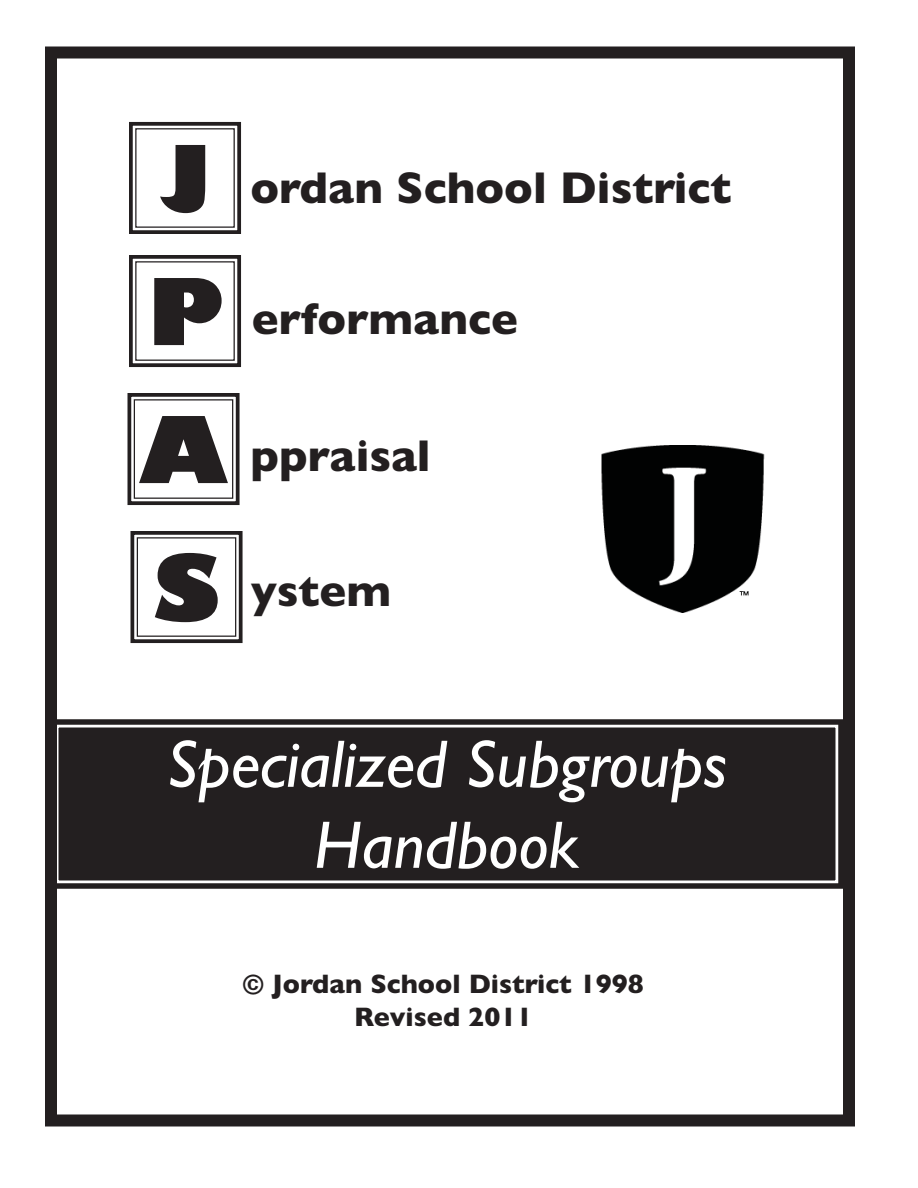
<style>
.page{position:relative;width:918px;height:1188px;background:#fff}
.page>*{position:absolute;margin:0;border:0;box-sizing:border-box;transform-origin:0 0}
.t1{font:800 90px/138px "Gill Sans";color:#231f20}
.t2{font:italic 67.5px/81px "Gill Sans";color:#fff;text-align:center}
.t3{font:700 45px "Gill Sans";color:#231f20}
.t4{font:700 27px/32.4px "Gill Sans";color:#231f20;text-align:center}
.s1{font-weight:800;font-size:90px}
</style>
<div class="page">
<svg style="left:127px;top:393px;width:113px;height:113px"></svg>
<div style="left:134px;top:399px;width:99px;height:100px;border:1px solid #231f20"></div>
<svg style="left:130px;top:531px;width:113px;height:113px"></svg>
<div style="left:137px;top:537px;width:99px;height:100px;border:1px solid #231f20"></div>
<svg style="left:129px;top:255px;width:113px;height:113px"></svg>
<div style="left:135px;top:261px;width:100px;height:100px;border:1px solid #231f20"></div>
<svg style="left:129px;top:121px;width:113px;height:113px"></svg>
<div style="left:135px;top:128px;width:100px;height:100px;border:1px solid #231f20"></div>
<img style="left:601px;top:446px;width:164px;height:166px">
<div style="left:58px;top:719px;width:784px;height:170px;background:#231f20"></div>
<div style="left:56px;top:725px;width:782px;height:158px;border:3px solid #fff"></div>
<div style="left:45px;top:46px;width:810px;height:1081px;border:12px solid #231f20"></div>
<p class="t3" style="left:160px;top:172px;width:574px"><span class="s1">J</span> ordan School District</p>
<h1 class="t1" style="left:148px;top:250px;width:76px">P</h1>
<p class="t3" style="left:252px;top:303px;width:267px">erformance</p>
<h1 class="t1" style="left:139px;top:388px;width:91px">A<br>S</h1>
<p class="t3" style="left:251px;top:440px;width:182px">ppraisal</p>
<p class="t3" style="left:251px;top:575px;width:142px">ystem</p>
<h2 class="t2" style="left:167px;top:731px;width:562px">Specialized Subgroups<br>Handbook</h2>
<p class="t4" style="left:242px;top:971px;width:403px">© Jordan School District 1998<br>Revised 2011</p>
</div>
